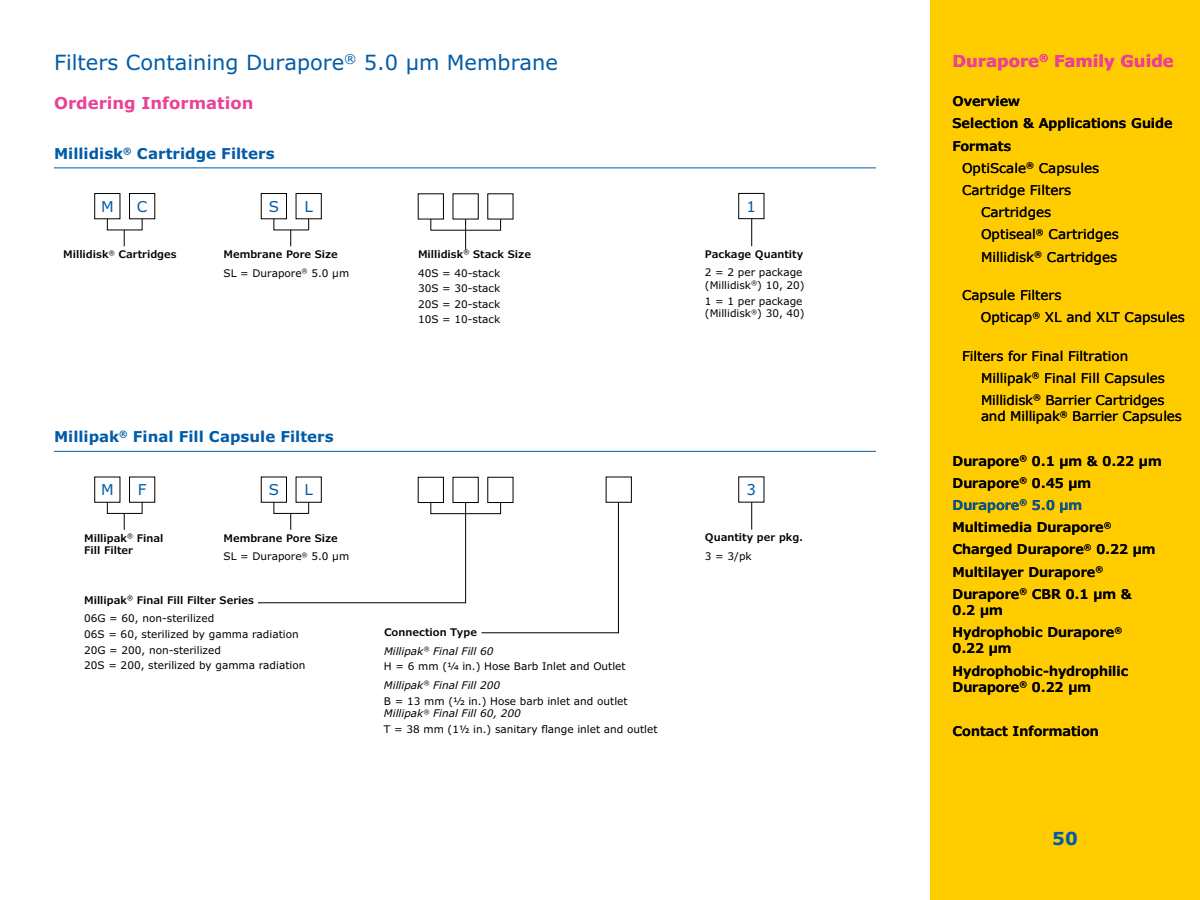
<style>
.page{position:relative;width:1200px;height:900px;background:#fff}
.page>*{position:absolute;margin:0;border:0;box-sizing:border-box;transform-origin:0 0}
.t1{font:21px "Verdana Pro";color:#005ca8}
.t2{font:700 18px "Verdana Pro";color:#005ca8}
.t3{font:700 16.5px "Verdana Pro";color:#eb4296}
.t4{font:700 15px "Verdana Pro";color:#005ca8}
.t5{font:15px "Verdana Pro";color:#005ca8}
.t6{font:600 13.5px/22.2px "Verdana Pro";color:#000}
.t7{font:13.5px/22.2px "Verdana Pro";color:#000}
.t8{font:10.5px/15.6px "Verdana Pro";color:#000}
.t9{font:600 10.5px/18.6px "Verdana Pro";color:#000}
.t10{font:italic 10.5px/18.6px "Verdana Pro";color:#000}
.s1{font-weight:400}
.s2{font-weight:600;font-style:normal}
.s3{font-style:italic}
.s4{color:#005ca8}
</style>
<div class="page">
<div style="left:930px;top:0;width:270px;height:900px;background:#fc0"></div>
<hr style="left:54px;top:168px;width:822px;height:1px;background:#005ca8">
<svg style="left:751px;top:219px;width:1px;height:27px"></svg>
<div style="left:739px;top:193px;width:25px;height:26px;border:1px solid #000"></div>
<svg style="left:274px;top:218px;width:35px;height:28px"></svg>
<div style="left:261px;top:193px;width:26px;height:26px;border:1px solid #000"></div>
<svg style="left:107px;top:218px;width:36px;height:28px"></svg>
<div style="left:129px;top:193px;width:26px;height:26px;border:1px solid #000"></div>
<hr style="left:465px;top:219px;width:1px;height:31px;background:#000">
<hr style="left:54px;top:451px;width:822px;height:1px;background:#005ca8">
<svg style="left:751px;top:502px;width:1px;height:28px"></svg>
<svg style="left:481px;top:502px;width:138px;height:131px"></svg>
<svg style="left:107px;top:502px;width:36px;height:28px"></svg>
<div style="left:431px;top:502px;width:70px;height:12px;border:1px solid #000"></div>
<svg style="left:258px;top:502px;width:208px;height:101px"></svg>
<div style="left:418px;top:477px;width:26px;height:26px;border:1px solid #000"></div>
<h1 class="t1" style="left:54px;top:49px;width:506px">Filters Containing Durapore<sup>®</sup> 5.0 μm Membrane</h1>
<h3 class="t3" style="left:54px;top:92px;width:201px">Ordering Information</h3>
<h3 class="t4" style="left:54px;top:143px;width:222px">Millidisk<sup>®</sup> Cartridge Filters</h3>
<h3 class="t5" style="left:101px;top:197px;width:14px">M</h3>
<h3 class="t5" style="left:137px;top:197px;width:12px">C</h3>
<p class="t9" style="left:63px;top:245px;width:115px">Millidisk<sup>®</sup> Cartridges</p>
<h3 class="t5" style="left:269px;top:197px;width:12px">S</h3>
<h3 class="t5" style="left:304px;top:197px;width:10px">L</h3>
<p class="t9" style="left:223px;top:245px;width:127px">Membrane Pore Size<br><span class="s1">SL = Durapore</span><sup>®</sup> <span class="s1">5.0 μm</span></p>
<p class="t9" style="left:418px;top:245px;width:115px">Millidisk<sup>®</sup> Stack Size<br><span class="s1">40S = 40-stack</span></p>
<p class="t8" style="left:418px;top:281px;width:84px;text-align:justify">30S = 30-stack 20S = 20-stack 10S = 10-stack</p>
<h3 class="t4" style="left:54px;top:427px;width:281px">Millipak<sup>®</sup> Final Fill Capsule Filters</h3>
<h3 class="t5" style="left:101px;top:480px;width:14px">M</h3>
<h3 class="t5" style="left:138px;top:480px;width:10px">F</h3>
<p class="t9" style="left:84px;top:532px;width:81px;line-height:12.6px">Millipak<sup>®</sup> Final<br>Fill Filter</p>
<h3 class="t5" style="left:269px;top:480px;width:12px">S</h3>
<h3 class="t5" style="left:304px;top:480px;width:10px">L</h3>
<p class="t9" style="left:223px;top:529px;width:127px">Membrane Pore Size<br><span class="s1">SL = Durapore</span><sup>®</sup> <span class="s1">5.0 μm</span></p>
<p class="t9" style="left:84px;top:591px;width:171px">Millipak<sup>®</sup> Final Fill Filter Series<br><span class="s1">06G = 60, non-sterilized</span></p>
<p class="t8" style="left:84px;top:626px;width:223px">06S = 60, sterilized by gamma radiation<br>20G = 200, non-sterilized<br>20S = 200, sterilized by gamma radiation</p>
<p class="t10" style="left:384px;top:623px;width:111px"><span class="s2">Connection Type<br></span>Millipak<sup>®</sup> Final Fill 60</p>
<p class="t8" style="left:384px;top:657px;width:243px;line-height:18.6px">H = 6 mm (1/4 in.) Hose Barb Inlet and Outlet<br><span class="s3">Millipak</span><sup>®</sup> <span class="s3">Final Fill 200</span></p>
<p class="t8" style="left:384px;top:695px;width:245px;line-height:12.6px">B = 13 mm (1/2 in.) Hose barb inlet and outlet<br><span class="s3">Millipak</span><sup>®</sup> <span class="s3">Final Fill 60, 200</span></p>
<p class="t8" style="left:384px;top:721px;width:275px">T = 38 mm (1½ in.) sanitary flange inlet and outlet</p>
<h3 class="t5" style="left:747px;top:197px;width:11px">1</h3>
<p class="t9" style="left:705px;top:245px;width:100px">Package Quantity</p>
<p class="t8" style="left:705px;top:266px;width:101px;line-height:12.6px">2 = 2 per package (Millidisk<sup>®</sup>) 10, 20)</p>
<p class="t8" style="left:705px;top:295px;width:101px;line-height:12.6px">1 = 1 per package (Millidisk<sup>®</sup>) 30, 40)</p>
<h3 class="t5" style="left:747px;top:480px;width:11px">3</h3>
<p class="t9" style="left:705px;top:528px;width:100px">Quantity per pkg.</p>
<p class="t8" style="left:705px;top:548px;width:48px">3 = 3/pk</p>
<h3 class="t3" style="left:952px;top:50px;width:223px">Durapore<sup>®</sup> Family Guide</h3>
<p class="t6" style="left:952px;top:90px;width:69px">Overview</p>
<p class="t6" style="left:952px;top:112px;width:222px">Selection &amp; Applications Guide</p>
<p class="t6" style="left:952px;top:135px;width:60px">Formats</p>
<p class="t7" style="left:962px;top:157px;width:139px">OptiScale<sup>®</sup> Capsules</p>
<p class="t7" style="left:962px;top:179px;width:111px">Cartridge Filters</p>
<p class="t7" style="left:981px;top:201px;width:72px">Cartridges</p>
<p class="t7" style="left:981px;top:224px;width:139px">Optiseal<sup>®</sup> Cartridges</p>
<p class="t7" style="left:981px;top:246px;width:138px">Millidisk<sup>®</sup> Cartridges</p>
<p class="t7" style="left:981px;top:284px;width:206px;text-indent:-19px">Capsule Filters<br>Opticap<sup>®</sup> XL and XLT Capsules</p>
<p class="t7" style="left:981px;top:345px;width:185px;text-indent:-19px">Filters for Final Filtration<br>Millipak<sup>®</sup> Final Fill Capsules<br>Millidisk<sup>®</sup> Barrier Cartridges</p>
<p class="t7" style="left:981px;top:405px;width:202px">and Millipak<sup>®</sup> Barrier Capsules</p>
<p class="t6" style="left:952px;top:450px;width:211px">Durapore<sup>®</sup> 0.1 μm &amp; 0.22 μm<br>Durapore<sup>®</sup> 0.45 μm<br><span class="s4">Durapore</span><sup>®</sup> <span class="s4">5.0 μm<br></span>Multimedia Durapore<sup>®<br></sup>Charged Durapore<sup>®</sup> 0.22 μm<br>Multilayer Durapore<sup>®<br></sup>Durapore<sup>®</sup> CBR 0.1 μm &amp;</p>
<p class="t6" style="left:953px;top:599px;width:171px">0.2 μm<br>Hydrophobic Durapore<sup>®</sup></p>
<p class="t6" style="left:953px;top:637px;width:177px">0.22 μm<br>Hydrophobic-hydrophilic</p>
<p class="t6" style="left:953px;top:676px;width:140px">Durapore<sup>®</sup> 0.22 μm</p>
<p class="t6" style="left:953px;top:720px;width:148px">Contact Information</p>
<h2 class="t2" style="left:1052px;top:827px;width:27px">50</h2>
</div>
